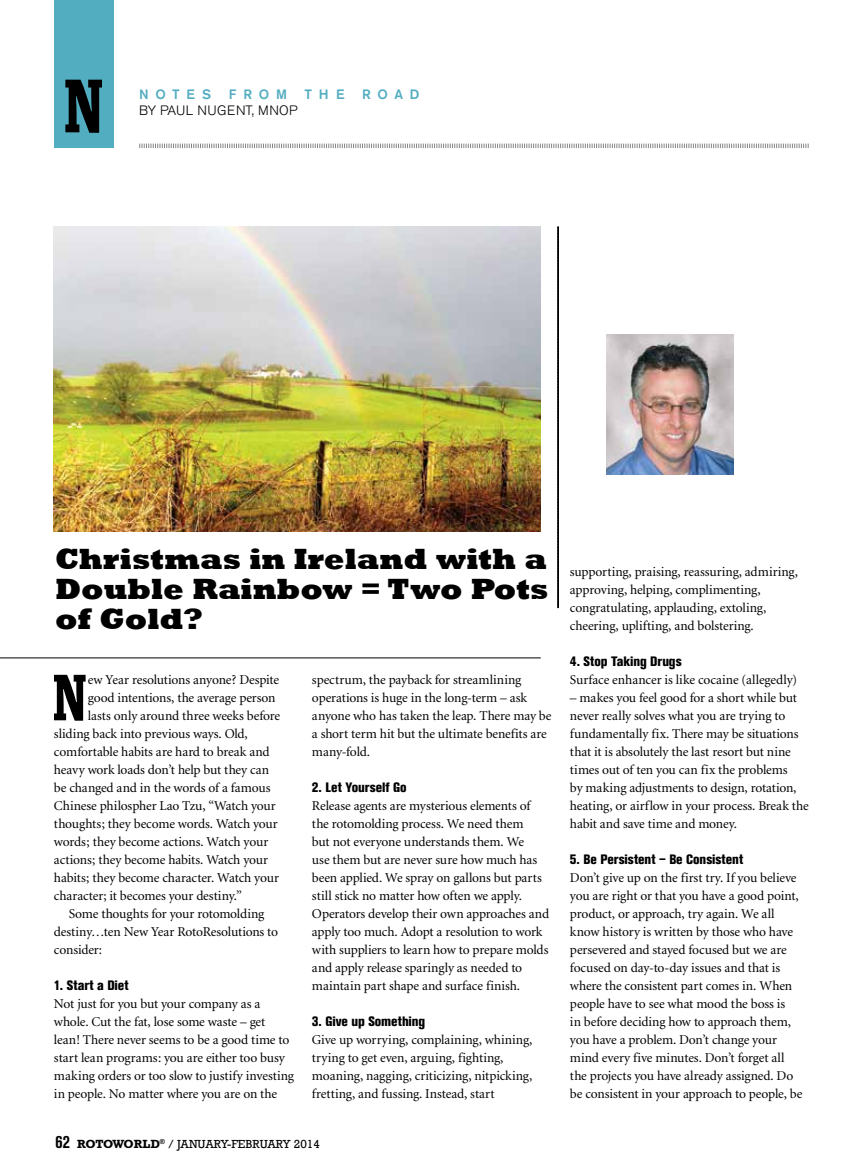
<style>
.page{position:relative;width:864px;height:1175px;background:#fff}
.page>*{position:absolute;margin:0;border:0;box-sizing:border-box;transform-origin:0 0}
.t1{font:700 condensed 75px "Rockwell";color:#000}
.t2{font:700 condensed 64.8px "Rockwell";color:#000}
.t3{font:800 30px/30px "Rockwell";color:#000;text-align:justify}
.t4{font:13.5px/18px "Minion";letter-spacing:-.01em;color:#000}
.t5{font:800 condensed 13.5px "Akzidenz Grotesk BE";letter-spacing:-.005em;color:#000}
.t6{font:300 13.5px "Akzidenz Grotesk BE";letter-spacing:.02em;color:#000}
.t7{font:500 13.5px "Akzidenz Grotesk BE";letter-spacing:.5em;color:#52adc0}
.t8{font:12px "Rockwell";color:#000}
.s1{font-family:"Akzidenz Grotesk BE";font-weight:700;font-stretch:condensed;font-size:18px}
.s2{font-weight:700}
</style>
<div class="page">
<svg style="left:139px;top:143px;width:670px;height:6px"></svg>
<div style="left:54px;top:0;width:59px;height:148px;background:#52adc0"></div>
<hr style="left:0;top:657px;width:541px;height:1px;background:#000">
<svg style="left:557px;top:226px;width:2px;height:382px"></svg>
<img style="left:53px;top:227px;width:488px;height:305px">
<img style="left:606px;top:335px;width:127px;height:140px">
<h1 class="t1" style="left:63px;top:62px;width:43px">N</h1>
<p class="t7" style="left:139px;top:86px;width:74px">NOTES</p>
<p class="t7" style="left:229px;top:86px;width:60px">FROM</p>
<p class="t7" style="left:305px;top:86px;width:41px">THE</p>
<p class="t7" style="left:362px;top:86px;width:59px">ROAD</p>
<p class="t6" style="left:139px;top:103px;width:160px">BY PAUL NUGENT, MNOP</p>
<h3 class="t3" style="left:55px;top:544px;width:495px">Christmas in Ireland with a Double Rainbow = Two Pots of Gold?</h3>
<h2 class="t2" style="left:52px;top:659px;width:37px">N</h2>
<p class="t4" style="left:88px;top:671px;width:193px">ew Year resolutions anyone? Despite</p>
<p class="t4" style="left:88px;top:689px;width:189px">good intentions, the average person</p>
<p class="t4" style="left:88px;top:707px;width:194px">lasts only around three weeks before</p>
<p class="t4" style="left:54px;top:725px;width:195px">sliding back into previous ways. Old,</p>
<p class="t4" style="left:54px;top:743px;width:217px">comfortable habits are hard to break and</p>
<p class="t4" style="left:54px;top:761px;width:217px">heavy work loads don’t help but they can</p>
<p class="t4" style="left:54px;top:779px;width:218px">be changed and in the words of a famous</p>
<p class="t4" style="left:54px;top:797px;width:223px">Chinese philospher Lao Tzu, “Watch your</p>
<p class="t4" style="left:54px;top:815px;width:225px">thoughts; they become words. Watch your</p>
<p class="t4" style="left:54px;top:833px;width:216px">words; they become actions. Watch your</p>
<p class="t4" style="left:54px;top:851px;width:216px">actions; they become habits. Watch your</p>
<p class="t4" style="left:54px;top:869px;width:227px">habits; they become character. Watch your</p>
<p class="t4" style="left:54px;top:887px;width:190px">character; it becomes your destiny.”</p>
<p class="t4" style="left:69px;top:905px;width:197px">Some thoughts for your rotomolding</p>
<p class="t4" style="left:54px;top:923px;width:226px">destiny…ten New Year RotoResolutions to</p>
<p class="t4" style="left:54px;top:941px;width:50px">consider:</p>
<p class="t5" style="left:54px;top:977px;width:76px">1. Start a Diet</p>
<p class="t4" style="left:54px;top:995px;width:242px">Not just for you but your company as a whole. Cut the fat, lose some waste – get lean! There never seems to be a good time to start lean programs: you are either too busy making orders or too slow to justify investing in people. No matter where you are on the</p>
<p class="t4" style="left:312px;top:671px;width:241px">spectrum, the payback for streamlining operations is huge in the long-term – ask anyone who has taken the leap. There may be a short term hit but the ultimate benefits are many-fold.</p>
<p class="t5" style="left:312px;top:779px;width:96px">2. Let Yourself Go</p>
<p class="t4" style="left:312px;top:797px;width:239px">Release agents are mysterious elements of the rotomolding process. We need them<br>but not everyone understands them. We<br>use them but are never sure how much has been applied. We spray on gallons but parts still stick no matter how often we apply.<br>Operators develop their own approaches and apply too much. Adopt a resolution to work with suppliers to learn how to prepare molds and apply release sparingly as needed to maintain part shape and surface finish.</p>
<p class="t5" style="left:312px;top:1013px;width:115px">3. Give up Something</p>
<p class="t4" style="left:312px;top:1031px;width:222px">Give up worrying, complaining, whining, trying to get even, arguing, fighting, moaning, nagging, criticizing, nitpicking, fretting, and fussing. Instead, start</p>
<p class="t8" style="left:56px;top:1136px;width:266px"><span class="s1">62</span> <span class="s2">ROTOWORLD</span><sup>®</sup> / JANUARY-FEBRUARY 2014</p>
<p class="t4" style="left:570px;top:563px;width:230px">supporting, praising, reassuring, admiring, approving, helping, complimenting, congratulating, applauding, extoling, cheering, uplifting, and bolstering.</p>
<p class="t5" style="left:570px;top:653px;width:113px">4. Stop Taking Drugs</p>
<p class="t4" style="left:570px;top:671px;width:229px">Surface enhancer is like cocaine (allegedly)</p>
<p class="t4" style="left:570px;top:689px;width:240px">– makes you feel good for a short while but never really solves what you are trying to fundamentally fix. There may be situations that it is absolutely the last resort but nine times out of ten you can fix the problems<br>by making adjustments to design, rotation, heating, or airflow in your process. Break the habit and save time and money.</p>
<p class="t5" style="left:570px;top:851px;width:175px">5. Be Persistent – Be Consistent</p>
<p class="t4" style="left:570px;top:869px;width:234px">Don’t give up on the first try. If you believe you are right or that you have a good point, product, or approach, try again. We all know history is written by those who have persevered and stayed focused but we are focused on day-to-day issues and that is where the consistent part comes in. When people have to see what mood the boss is<br>in before deciding how to approach them, you have a problem. Don’t change your mind every five minutes. Don’t forget all the projects you have already assigned. Do be consistent in your approach to people, be</p>
</div>
